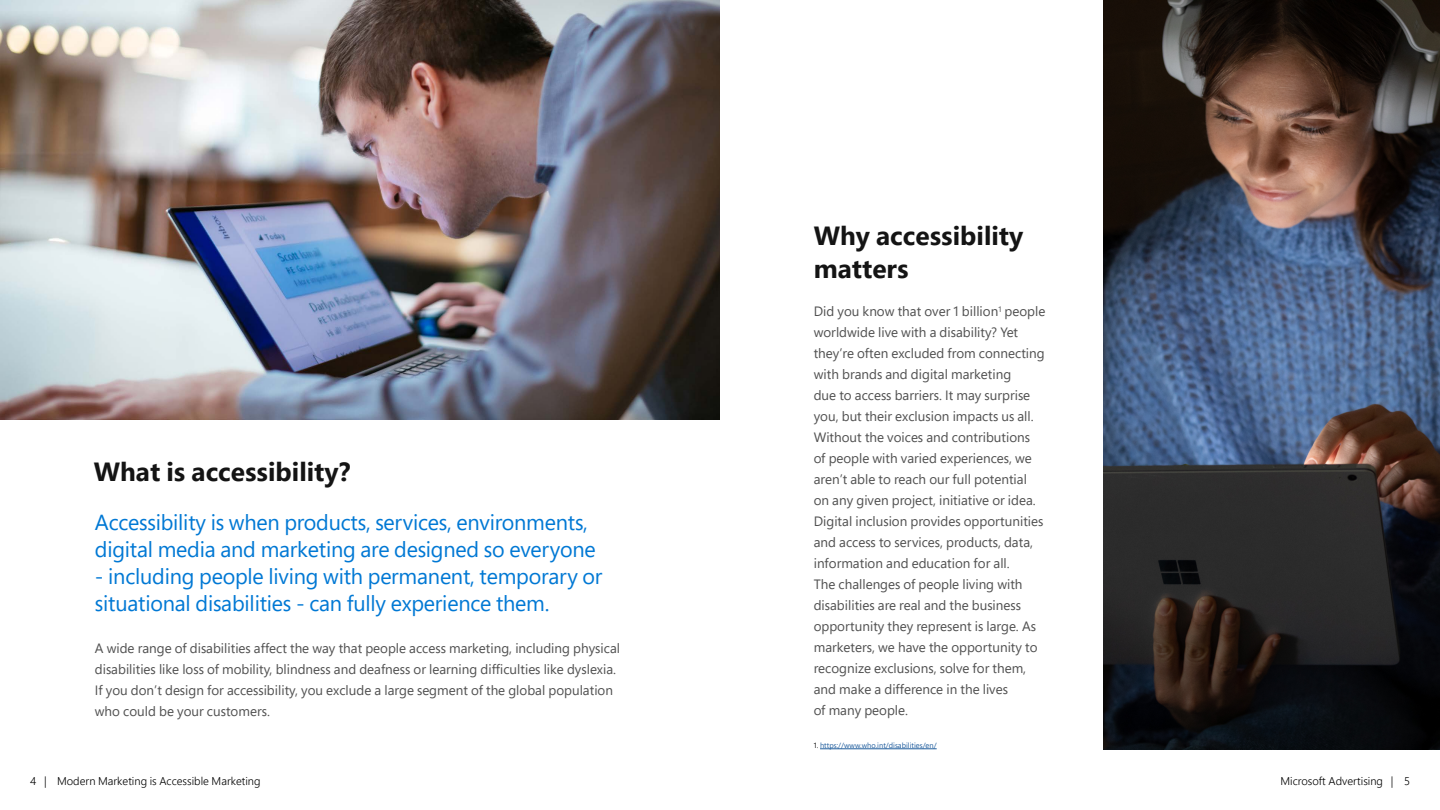
<style>
.page{position:relative;width:1440px;height:810px;background:#fff}
.page>*{position:absolute;margin:0;border:0;box-sizing:border-box;transform-origin:0 0}
.Headline{font:700 26.25px/33.8px "Segoe Pro";color:#141414}
.t1{font:21.75px/27px "Segoe Pro";letter-spacing:-.01em;color:#0078d4}
.t2{font:13.5px/21px "Segoe Pro";color:#505050}
.t3{font:300 11.25px "Segoe Pro";color:#000}
.t4{font:7.5px "Segoe Pro";color:#215e9e}
.s1{color:#141414}
</style>
<div class="page">
<hr style="left:820px;top:749px;width:117px;height:1px;background:#215e9e">
<img style="left:0;top:1px;width:720px;height:419px">
<img style="left:1104px;top:1px;width:336px;height:748px">
<h2 class="Headline" style="left:94px;top:454px;width:258px">What is accessibility?</h2>
<p class="t1" style="left:95px;top:508px;width:502px">Accessibility is when products, services, environments, digital media and marketing are designed so everyone</p>
<p class="t1" style="left:95px;top:562px;width:509px">- including people living with permanent, temporary or situational disabilities - can fully experience them.</p>
<p class="t2" style="left:95px;top:637px;width:527px">A wide range of disabilities affect the way that people access marketing, including physical disabilities like loss of mobility, blindness and deafness or learning difficulties like dyslexia.<br>If you don’t design for accessibility, you exclude a large segment of the global population who could be your customers.</p>
<h2 class="Headline" style="left:814px;top:218px;width:211px">Why accessibility matters</h2>
<p class="t2" style="left:814px;top:301px;width:233px">Did you know that over 1 billion<sup>1</sup> people worldwide live with a disability? Yet they’re often excluded from connecting with brands and digital marketing<br>due to access barriers. It may surprise you, but their exclusion impacts us all.<br>Without the voices and contributions of people with varied experiences, we aren’t able to reach our full potential on any given project, initiative or idea.<br>Digital inclusion provides opportunities and access to services, products, data, information and education for all.<br>The challenges of people living with disabilities are real and the business opportunity they represent is large. As marketers, we have the opportunity to recognize exclusions, solve for them, and make a difference in the lives<br>of many people.</p>
<p class="t4" style="left:814px;top:740px;width:124px"><span class="s1">1.</span> https://www.who.int/disabilities/en/</p>
<p class="t3" style="left:30px;top:774px;width:232px">4 | Modern Marketing is Accessible Marketing</p>
<p class="t3" style="left:1281px;top:774px;width:131px">Microsoft Advertising | 5</p>
</div>
